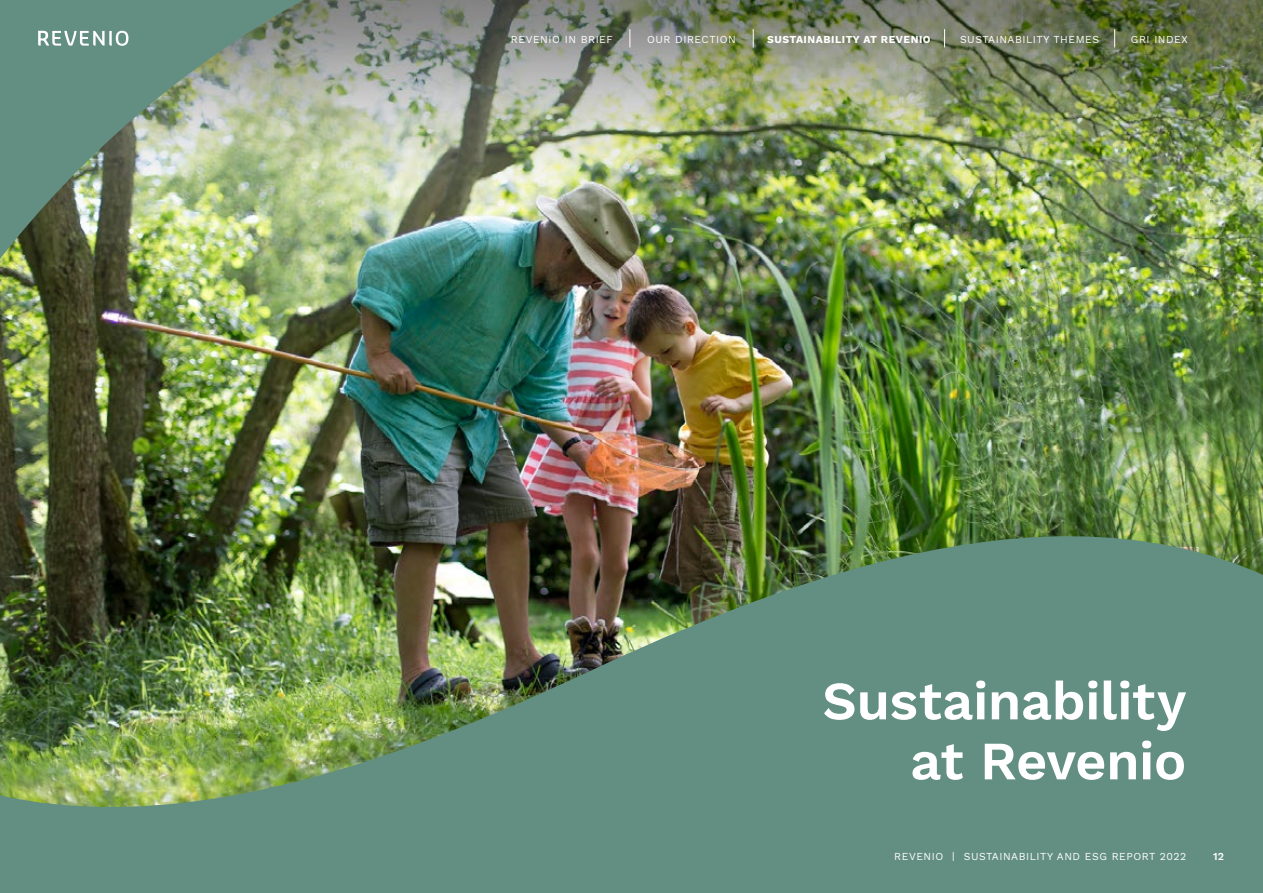
<style>
.page{position:relative;width:1263px;height:893px;background:#fff}
.page>*{position:absolute;margin:0;border:0;box-sizing:border-box;transform-origin:0 0}
.t1{font:600 54px/60px "Work Sans";letter-spacing:-.01em;color:#fff;text-align:right}
.t2{font:10.5px "Work Sans";letter-spacing:.05em;color:#fff}
.t3{font:700 10.5px "Work Sans";letter-spacing:.05em;color:#fff}
.t4{font:600 10.5px "Work Sans";color:#fff}
</style>
<div class="page">
<img style="left:0;top:0;width:1263px;height:454px">
<img style="left:0;top:454px;width:1263px;height:439px">
<svg style="left:630px;top:29px;width:1px;height:18px"></svg>
<svg style="left:753px;top:29px;width:1px;height:18px"></svg>
<svg style="left:944px;top:29px;width:1px;height:18px"></svg>
<svg style="left:1114px;top:29px;width:1px;height:18px"></svg>
<svg style="left:38px;top:31px;width:90px;height:15px"></svg>
<p class="t2" style="left:511px;top:33px;width:103px">REVENIO IN BRIEF</p>
<p class="t2" style="left:647px;top:33px;width:90px">OUR DIRECTION</p>
<p class="t3" style="left:767px;top:33px;width:165px">SUSTAINABILITY AT REVENIO</p>
<p class="t2" style="left:960px;top:33px;width:141px">SUSTAINABILITY THEMES</p>
<p class="t2" style="left:1131px;top:33px;width:58px">GRI INDEX</p>
<h1 class="t1" style="left:822px;top:673px;width:366px">Sustainability at Revenio</h1>
<p class="t2" style="left:894px;top:850px;width:294px">REVENIO | SUSTAINABILITY AND ESG REPORT 2022</p>
<p class="t4" style="left:1213px;top:850px;width:12px">12</p>
</div>
